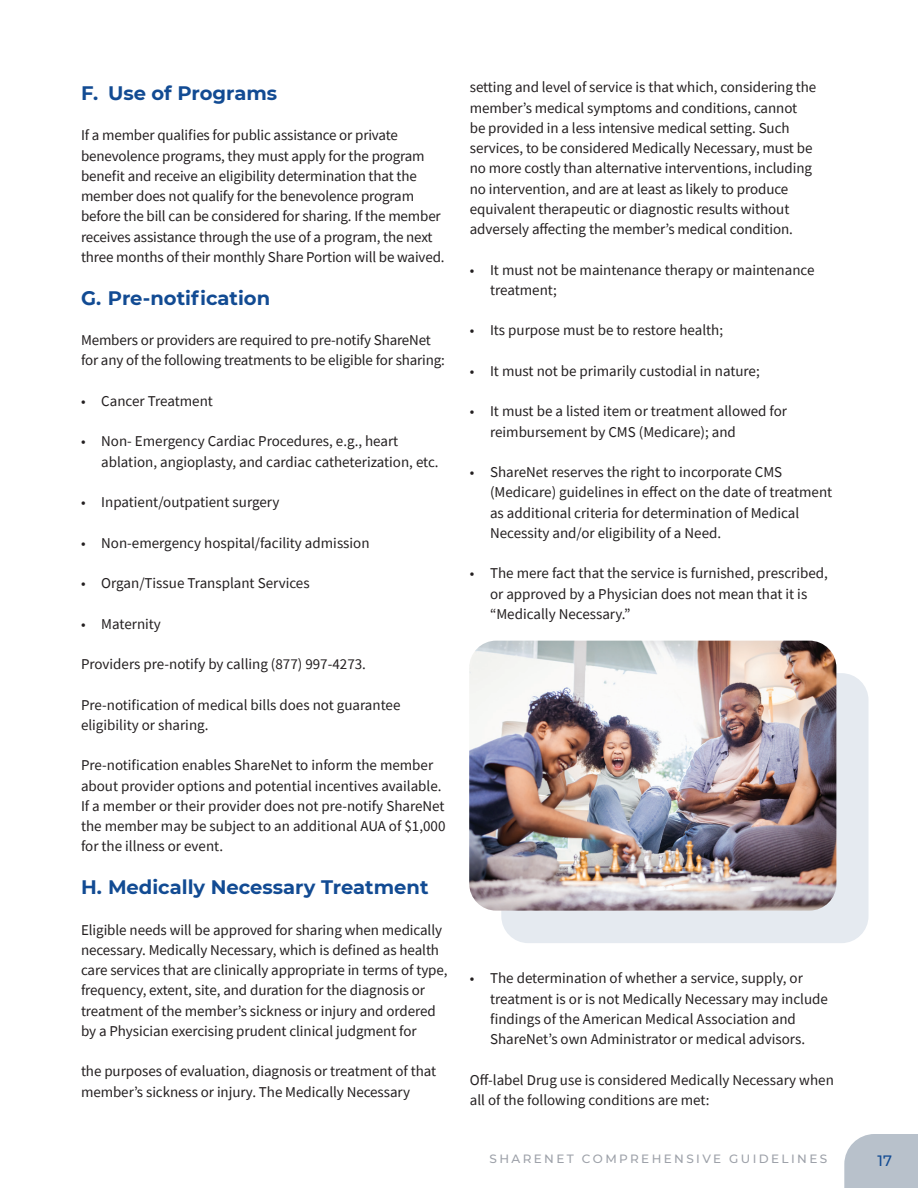
<style>
.page{position:relative;width:918px;height:1188px;background:#fff}
.page>*{position:absolute;margin:0;border:0;box-sizing:border-box;transform-origin:0 0}
.t1{font:700 19.5px "Montserrat";color:#124b93}
.t2{font:15px/20.2px "Source Sans Pro";letter-spacing:-.005em;color:#231f20}
.t3{font:500 15px "Montserrat";color:#124b93}
.t4{font:500 12px "Montserrat";letter-spacing:.2em;color:#9da1a9}
</style>
<div class="page">
<div style="left:844px;top:1134px;width:74px;height:54px;background:#b8c1cb"></div>
<div style="left:501px;top:673px;width:368px;height:270px;background:#e5eaf0;border-radius:27px"></div>
<img style="left:469px;top:641px;width:367px;height:270px">
<h1 class="t1" style="left:81px;top:79px;width:198px">F. Use of Programs</h1>
<p class="t2" style="left:81px;top:125px;width:365px">If a member qualifies for public assistance or private benevolence programs, they must apply for the program benefit and receive an eligibility determination that the member does not qualify for the benevolence program before the bill can be considered for sharing. If the member receives assistance through the use of a program, the next three months of their monthly Share Portion will be waived.</p>
<h1 class="t1" style="left:81px;top:284px;width:191px">G. Pre-notification</h1>
<p class="t2" style="left:81px;top:330px;width:366px">Members or providers are required to pre-notify ShareNet for any of the following treatments to be eligible for sharing:</p>
<p class="t2" style="left:81px;top:391px;width:133px">• Cancer Treatment</p>
<p class="t2" style="left:101px;top:431px;width:339px;text-indent:-20px">• Non- Emergency Cardiac Procedures, e.g., heart ablation, angioplasty, and cardiac catheterization, etc.</p>
<p class="t2" style="left:81px;top:492px;width:200px">• Inpatient/outpatient surgery</p>
<p class="t2" style="left:81px;top:532px;width:290px">• Non-emergency hospital/facility admission</p>
<p class="t2" style="left:81px;top:573px;width:230px">• Organ/Tissue Transplant Services</p>
<p class="t2" style="left:81px;top:613px;width:81px">• Maternity</p>
<p class="t2" style="left:81px;top:654px;width:286px">Providers pre-notify by calling (877) 997-4273.</p>
<p class="t2" style="left:81px;top:694px;width:321px">Pre-notification of medical bills does not guarantee eligibility or sharing.</p>
<p class="t2" style="left:81px;top:755px;width:366px">Pre-notification enables ShareNet to inform the member about provider options and potential incentives available.<br>If a member or their provider does not pre-notify ShareNet the member may be subject to an additional AUA of $1,000 for the illness or event.</p>
<h1 class="t1" style="left:81px;top:873px;width:349px">H. Medically Necessary Treatment</h1>
<p class="t2" style="left:81px;top:919px;width:368px">Eligible needs will be approved for sharing when medically necessary. Medically Necessary, which is defined as health care services that are clinically appropriate in terms of type, frequency, extent, site, and duration for the diagnosis or treatment of the member’s sickness or injury and ordered by a Physician exercising prudent clinical judgment for</p>
<p class="t2" style="left:81px;top:1061px;width:357px">the purposes of evaluation, diagnosis or treatment of that member’s sickness or injury. The Medically Necessary</p>
<p class="t2" style="left:470px;top:77px;width:348px">setting and level of service is that which, considering the member’s medical symptoms and conditions, cannot be provided in a less intensive medical setting. Such services, to be considered Medically Necessary, must be no more costly than alternative interventions, including no intervention, and are at least as likely to produce equivalent therapeutic or diagnostic results without adversely affecting the member’s medical condition.</p>
<p class="t2" style="left:490px;top:259px;width:326px;text-indent:-20px">• It must not be maintenance therapy or maintenance treatment;</p>
<p class="t2" style="left:470px;top:320px;width:255px">• Its purpose must be to restore health;</p>
<p class="t2" style="left:470px;top:361px;width:292px">• It must not be primarily custodial in nature;</p>
<p class="t2" style="left:490px;top:401px;width:299px;text-indent:-20px">• It must be a listed item or treatment allowed for reimbursement by CMS (Medicare); and</p>
<p class="t2" style="left:490px;top:462px;width:344px;text-indent:-20px">• ShareNet reserves the right to incorporate CMS (Medicare) guidelines in effect on the date of treatment as additional criteria for determination of Medical Necessity and/or eligibility of a Need.</p>
<p class="t2" style="left:490px;top:563px;width:339px;text-indent:-20px">• The mere fact that the service is furnished, prescribed, or approved by a Physician does not mean that it is “Medically Necessary.”</p>
<p class="t2" style="left:490px;top:968px;width:339px;text-indent:-20px">• The determination of whether a service, supply, or treatment is or is not Medically Necessary may include findings of the American Medical Association and ShareNet’s own Administrator or medical advisors.</p>
<p class="t2" style="left:470px;top:1069px;width:366px">Off-label Drug use is considered Medically Necessary when all of the following conditions are met:</p>
<p class="t4" style="left:490px;top:1150px;width:339px">SHARENET COMPREHENSIVE GUIDELINES</p>
<p class="t3" style="left:878px;top:1150px;width:16px">17</p>
</div>
